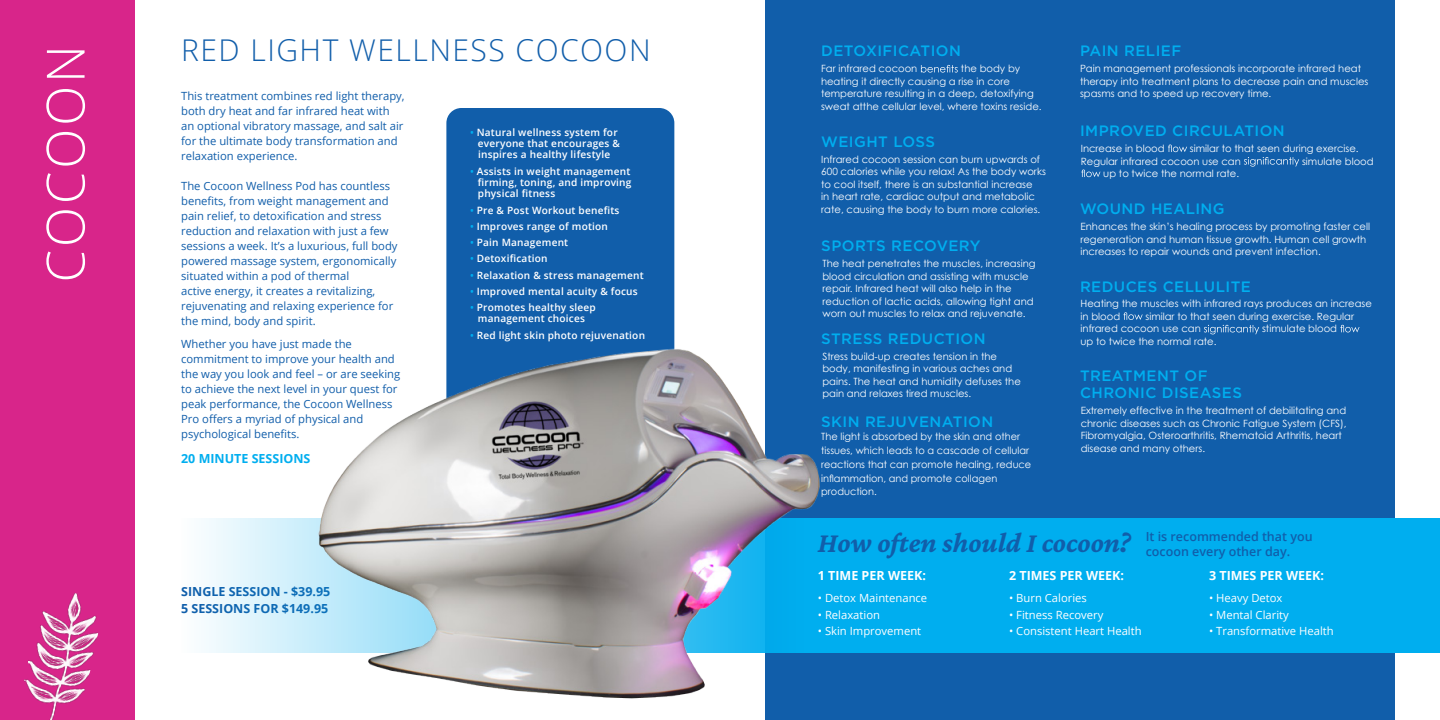
<style>
.page{position:relative;width:1440px;height:720px;background:#fff}
.page>*{position:absolute;margin:0;border:0;box-sizing:border-box;transform-origin:0 0}
.t1{font:300 52.75px "Open Sans";letter-spacing:.05em;color:#fff}
.t2{font:300 30px "Open Sans";letter-spacing:.05em;color:#115eaa}
.t3{font:italic 28.75px "Crimson Pro";color:#115eaa}
.t4{font:500 15px "Gotham";letter-spacing:.03em;color:#00aeef}
.t5{font:600 12.5px/15px "Open Sans";color:#115eaa}
.t6{font:700 12.5px "Open Sans";color:#fff}
.t7{font:700 12.5px "Open Sans";color:#115eaa}
.t8{font:700 12.5px "Open Sans";color:#00aeef}
.t9{font:11.25px/15px "Open Sans";color:#115eaa}
.t10{font:11.25px "Open Sans";color:#fff}
.t11{font:600 10.12px/11.2px "Open Sans";letter-spacing:.02em;color:#fff}
.t12{font:10px/12.5px "Century Gothic";color:#fff}
.s1{color:#00aeef}
</style>
<div class="page">
<div style="left:0;top:0;width:135px;height:720px;background:#d8258a"></div>
<div style="left:446px;top:108px;width:228px;height:356px;background:#115eaa;border-radius:15px"></div>
<div style="left:765px;top:0;width:630px;height:720px;background:#115eaa"></div>
<svg style="left:921px;top:65px;width:37px;height:8px"></svg>
<svg style="left:1168px;top:145px;width:19px;height:7px"></svg>
<svg style="left:1244px;top:157px;width:55px;height:10px"></svg>
<svg style="left:1081px;top:170px;width:19px;height:7px"></svg>
<svg style="left:1123px;top:312px;width:20px;height:8px"></svg>
<svg style="left:1204px;top:325px;width:55px;height:9px"></svg>
<svg style="left:1340px;top:325px;width:20px;height:7px"></svg>
<img style="left:24px;top:593px;width:75px;height:127px">
<div style="left:181px;top:518px;width:1259px;height:135px;background:#00aeef"></div>
<img style="left:181px;top:338px;width:639px;height:361px">
<p class="t1" style="left:29px;top:283px;width:239px;rotate:-90deg">COCOON</p>
<p class="t2" style="left:181px;top:30px;width:471px">RED LIGHT WELLNESS COCOON</p>
<p class="t9" style="left:181px;top:88px;width:225px">This treatment combines red light therapy, both dry heat and far infrared heat with an optional vibratory massage, and salt air for the ultimate body transformation and relaxation experience.</p>
<p class="t9" style="left:181px;top:178px;width:218px">The Cocoon Wellness Pod has countless benefits, from weight management and pain relief, to detoxification and stress reduction and relaxation with just a few sessions a week. It’s a luxurious, full body powered massage system, ergonomically situated within a pod of thermal<br>active energy, it creates a revitalizing, rejuvenating and relaxing experience for the mind, body and spirit.</p>
<p class="t9" style="left:181px;top:336px;width:221px">Whether you have just made the commitment to improve your health and the way you look and feel – or are seeking to achieve the next level in your quest for peak performance, the Cocoon Wellness Pro offers a myriad of physical and psychological benefits.</p>
<p class="t8" style="left:181px;top:450px;width:131px">20 MINUTE SESSIONS</p>
<p class="t7" style="left:181px;top:583px;width:151px">SINGLE SESSION - $39.95</p>
<p class="t7" style="left:181px;top:600px;width:149px">5 SESSIONS FOR $149.95</p>
<p class="t11" style="left:478px;top:126px;width:144px;text-indent:-8px"><span class="s1">•</span> Natural wellness system for everyone that encourages &amp; inspires a healthy lifestyle</p>
<p class="t11" style="left:478px;top:165px;width:155px;text-align:justify;text-indent:-8px"><span class="s1">•</span> Assists in weight management firming, toning, and improving physical fitness</p>
<p class="t11" style="left:470px;top:204px;width:151px"><span class="s1">•</span> Pre &amp; Post Workout benefits</p>
<p class="t11" style="left:470px;top:220px;width:140px"><span class="s1">•</span> Improves range of motion</p>
<p class="t11" style="left:470px;top:237px;width:100px"><span class="s1">•</span> Pain Management</p>
<p class="t11" style="left:470px;top:253px;width:79px"><span class="s1">•</span> Detoxification</p>
<p class="t11" style="left:470px;top:269px;width:175px"><span class="s1">•</span> Relaxation &amp; stress management</p>
<p class="t11" style="left:470px;top:285px;width:169px"><span class="s1">•</span> Improved mental acuity &amp; focus</p>
<p class="t11" style="left:470px;top:302px;width:127px;text-align:center"><span class="s1">•</span> Promotes healthy sleep management choices</p>
<p class="t11" style="left:470px;top:329px;width:177px"><span class="s1">•</span> Red light skin photo rejuvenation</p>
<p class="t4" style="left:821px;top:41px;width:141px">DETOXIFICATION</p>
<p class="t12" style="left:821px;top:62px;width:98px">Far infrared cocoon</p>
<p class="t12" style="left:821px;top:62px;width:222px;text-indent:140px">the body by heating it directly causing a rise in core temperature resulting in a deep, detoxifying sweat atthe cellular level, where toxins reside.</p>
<p class="t4" style="left:1080px;top:41px;width:103px">PAIN RELIEF</p>
<p class="t12" style="left:1080px;top:62px;width:290px">Pain management professionals incorporate infrared heat therapy into treatment plans to decrease pain and muscles spasms and to speed up recovery time.</p>
<p class="t4" style="left:1080px;top:121px;width:206px">IMPROVED CIRCULATION</p>
<p class="t12" style="left:1081px;top:142px;width:85px">Increase in blood</p>
<p class="t4" style="left:821px;top:132px;width:115px">WEIGHT LOSS</p>
<p class="t12" style="left:821px;top:153px;width:226px">Infrared cocoon session can burn upwards of 600 calories while you relax! As the body works to cool itself, there is an substantial increase<br>in heart rate, cardiac output and metabolic rate, causing the body to burn more calories.</p>
<p class="t12" style="left:1081px;top:142px;width:279px;text-indent:109px">similar to that seen during exercise.<br>Regular infrared cocoon use can</p>
<p class="t12" style="left:1302px;top:155px;width:73px">simulate blood</p>
<p class="t12" style="left:1103px;top:167px;width:137px">up to twice the normal rate.</p>
<p class="t4" style="left:1080px;top:199px;width:146px">WOUND HEALING</p>
<p class="t12" style="left:1080px;top:220px;width:291px">Enhances the skin’s healing process by promoting faster cell regeneration and human tissue growth. Human cell growth increases to repair wounds and prevent infection.</p>
<p class="t4" style="left:1080px;top:277px;width:172px">REDUCES CELLULITE</p>
<p class="t12" style="left:1081px;top:297px;width:293px">Heating the muscles with infrared rays produces an increase in blood</p>
<p class="t4" style="left:821px;top:236px;width:161px">SPORTS RECOVERY</p>
<p class="t12" style="left:823px;top:257px;width:215px">The heat penetrates the muscles, increasing blood circulation and assisting with muscle repair. Infrared heat will also help in the reduction of lactic acids, allowing tight and worn out muscles to relax and rejuvenate.</p>
<p class="t4" style="left:821px;top:328px;width:166px">STRESS REDUCTION</p>
<p class="t12" style="left:822px;top:350px;width:200px">Stress build-up creates tension in the body, manifesting in various aches and pains. The heat and humidity defuses the pain and relaxes tired muscles.</p>
<p class="t12" style="left:1081px;top:310px;width:275px;text-indent:65px">similar to that seen during exercise. Regular infrared cocoon use can</p>
<p class="t12" style="left:1262px;top:322px;width:76px">stimulate blood</p>
<p class="t12" style="left:1081px;top:335px;width:137px">up to twice the normal rate.</p>
<p class="t4" style="left:1080px;top:366px;width:129px">TREATMENT OF</p>
<p class="t4" style="left:1080px;top:383px;width:164px">CHRONIC DISEASES</p>
<p class="t12" style="left:1081px;top:404px;width:267px">Extremely effective in the treatment of debilitating and chronic diseases such as Chronic Fatigue System (CFS), Fibromyalgia, Osteroarthritis, Rhematoid Arthritis, heart disease and many others.</p>
<p class="t4" style="left:821px;top:412px;width:174px">SKIN REJUVENATION</p>
<p class="t12" style="left:821px;top:430px;width:212px;line-height:13.8px">The light is absorbed by the skin and other tissues, which leads to a cascade of cellular reactions that can promote healing, reduce inflammation, and promote collagen production.</p>
<p class="t3" style="left:818px;top:524px;width:315px">How often should I cocoon?</p>
<p class="t6" style="left:818px;top:567px;width:110px">1 TIME PER WEEK:</p>
<p class="t6" style="left:1009px;top:567px;width:116px">2 TIMES PER WEEK:</p>
<p class="t6" style="left:1209px;top:567px;width:116px">3 TIMES PER WEEK:</p>
<p class="t10" style="left:818px;top:591px;width:111px">• Detox Maintenance</p>
<p class="t10" style="left:1009px;top:591px;width:79px">• Burn Calories</p>
<p class="t10" style="left:1209px;top:591px;width:75px">• Heavy Detox</p>
<p class="t10" style="left:818px;top:607px;width:64px">• Relaxation</p>
<p class="t10" style="left:1009px;top:607px;width:96px">• Fitness Recovery</p>
<p class="t10" style="left:1209px;top:607px;width:81px">• Mental Clarity</p>
<p class="t10" style="left:818px;top:623px;width:105px">• Skin Improvement</p>
<p class="t10" style="left:1009px;top:623px;width:134px">• Consistent Heart Health</p>
<p class="t10" style="left:1209px;top:623px;width:126px">• Transformative Health</p>
<p class="t5" style="left:1146px;top:529px;width:168px">It is recommended that you cocoon every other day.</p>
</div>
